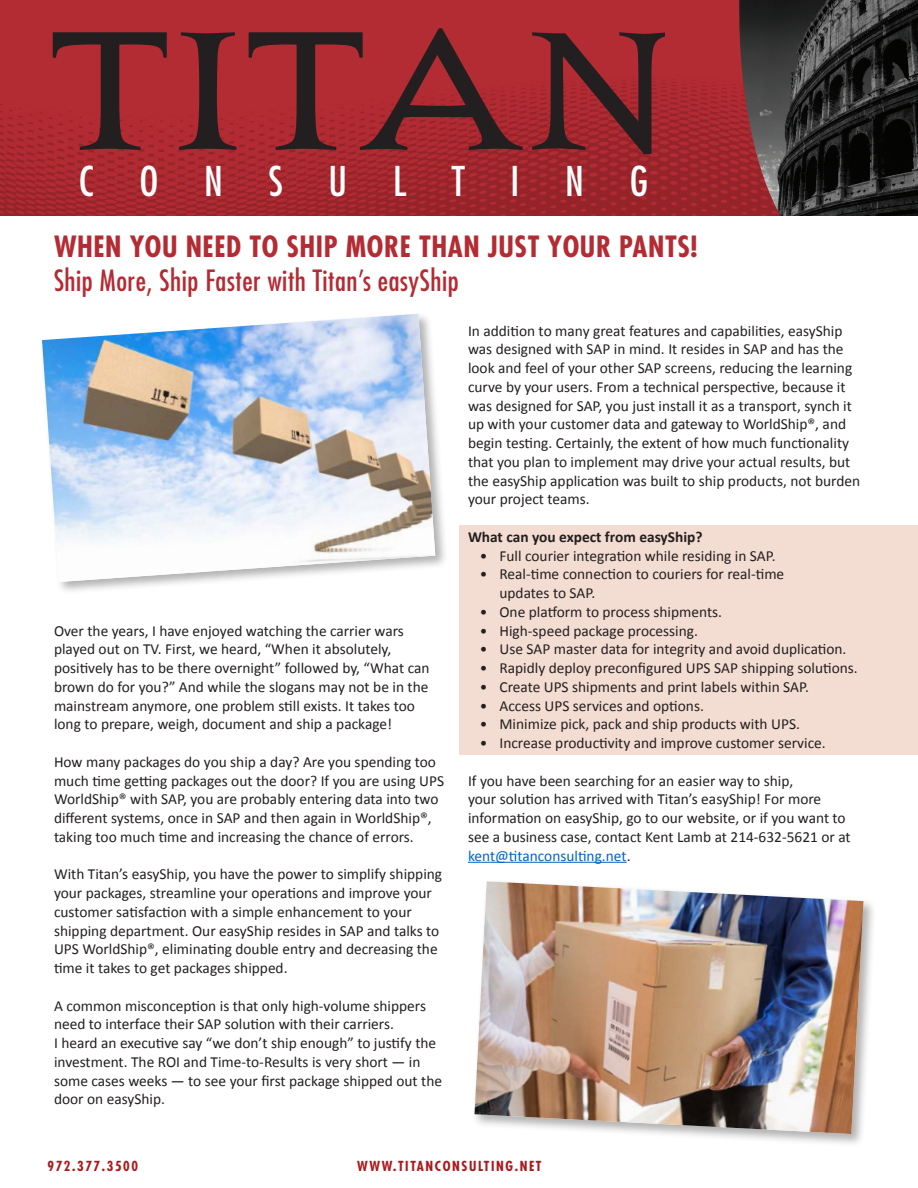
<style>
.page{position:relative;width:918px;height:1188px;background:#fff}
.page>*{position:absolute;margin:0;border:0;box-sizing:border-box;transform-origin:0 0}
.t1{font:condensed 39.9px "Futura";color:#fff}
.t2{font:700 condensed 28.5px "Futura";letter-spacing:.02em;color:#b32b33}
.Sub_head{font:condensed 28.5px "Futura";letter-spacing:.02em;color:#b32b33}
.Body{font:15.3px/18.8px "Calibri";color:#231f20}
.Body-2{font:700 15.3px "Calibri";color:#231f20}
.t3{font:700 condensed 13.5px "Futura";letter-spacing:.12em;color:#ab191d}
.s1{color:#0563c1}
</style>
<div class="page">
<img style="left:819px;top:0;width:99px;height:216px">
<svg style="left:0;top:0;width:819px;height:216px;fill:#b32b33"></svg>
<img style="left:0;top:73px;width:780px;height:143px">
<svg style="left:53px;top:32px;width:114px;height:118px"></svg>
<svg style="left:179px;top:32px;width:57px;height:118px"></svg>
<svg style="left:249px;top:28px;width:274px;height:122px"></svg>
<svg style="left:532px;top:32px;width:133px;height:122px"></svg>
<div style="left:459px;top:525px;width:459px;height:229px;background:#f3dcd1"></div>
<hr style="left:468px;top:862px;width:159px;height:1px;background:#0563c1">
<div style="left:40px;top:311px;width:408px;height:284px;background:#231f20;opacity:.35"></div>
<img style="left:42px;top:314px;width:393px;height:268px">
<div style="left:472px;top:879px;width:405px;height:268px;background:#231f20;opacity:.35"></div>
<img style="left:475px;top:881px;width:389px;height:253px">
<h1 class="t1" style="left:79px;top:156px;width:571px">C O N S U L T I N G</h1>
<p class="t2" style="left:54px;top:228px;width:645px">WHEN YOU NEED TO SHIP MORE THAN JUST YOUR PANTS!</p>
<p class="Sub_head" style="left:54px;top:263px;width:406px">Ship More, Ship Faster with Titan’s easyShip</p>
<p class="Body" style="left:54px;top:621px;width:351px">Over the years, I have enjoyed watching the carrier wars</p>
<p class="Body" style="left:54px;top:640px;width:377px">played out on TV. First, we heard, “When it absolutely, positively has to be there overnight” followed by, “What can brown do for you?” And while the slogans may not be in the mainstream anymore, one problem still exists. It takes too</p>
<p class="Body" style="left:54px;top:715px;width:340px">long to prepare, weigh, document and ship a package!</p>
<p class="Body" style="left:54px;top:752px;width:392px">How many packages do you ship a day? Are you spending too much time getting packages out the door? If you are using UPS WorldShip® with SAP, you are probably entering data into two different systems, once in SAP and then again in WorldShip®, taking too much time and increasing the chance of errors.</p>
<p class="Body" style="left:54px;top:865px;width:390px">With Titan’s easyShip, you have the power to simplify shipping your packages, streamline your operations and improve your customer satisfaction with a simple enhancement to your shipping department. Our easyShip resides in SAP and talks to UPS WorldShip®, eliminating double entry and decreasing the time it takes to get packages shipped.</p>
<p class="Body" style="left:54px;top:996px;width:390px">A common misconception is that only high-volume shippers need to interface their SAP solution with their carriers.<br>I heard an executive say “we don’t ship enough” to justify the investment. The ROI and Time-to-Results is very short — in some cases weeks — to see your first package shipped out the door on easyShip.</p>
<p class="Body" style="left:468px;top:321px;width:394px">In addition to many great features and capabilities, easyShip was designed with SAP in mind. It resides in SAP and has the look and feel of your other SAP screens, reducing the learning curve by your users. From a technical perspective, because it was designed for SAP, you just install it as a transport, synch it up with your customer data and gateway to WorldShip®, and begin testing. Certainly, the extent of how much functionality that you plan to implement may drive your actual results, but the easyShip application was built to ship products, not burden your project teams.</p>
<p class="Body-2" style="left:468px;top:527px;width:236px">What can you expect from easyShip?</p>
<p class="Body" style="left:480px;top:546px;width:297px">• Full courier integration while residing in SAP.</p>
<p class="Body" style="left:500px;top:565px;width:286px;text-indent:-20px">• Real-time connection to couriers for real-time updates to SAP.</p>
<p class="Body" style="left:480px;top:602px;width:244px">• One platform to process shipments.</p>
<p class="Body" style="left:480px;top:621px;width:220px">• High-speed package processing.</p>
<p class="Body" style="left:480px;top:640px;width:368px">• Use SAP master data for integrity and avoid duplication.</p>
<p class="Body" style="left:480px;top:659px;width:379px">• Rapidly deploy preconfigured UPS SAP shipping solutions.</p>
<p class="Body" style="left:480px;top:677px;width:331px">• Create UPS shipments and print labels within SAP.</p>
<p class="Body" style="left:480px;top:696px;width:225px">• Access UPS services and options.</p>
<p class="Body" style="left:480px;top:715px;width:321px">• Minimize pick, pack and ship products with UPS.</p>
<p class="Body" style="left:480px;top:734px;width:347px">• Increase productivity and improve customer service.</p>
<p class="Body" style="left:468px;top:771px;width:384px">If you have been searching for an easier way to ship,<br>your solution has arrived with Titan’s easyShip! For more information on easyShip, go to our website, or if you want to see a business case, contact Kent Lamb at 214-632-5621 or at <span class="s1">kent@titanconsulting.net</span>.</p>
<p class="t3" style="left:48px;top:1157px;width:92px">972.377.3500</p>
<p class="t3" style="left:357px;top:1157px;width:186px">WWW.TITANCONSULTING.NET</p>
</div>
